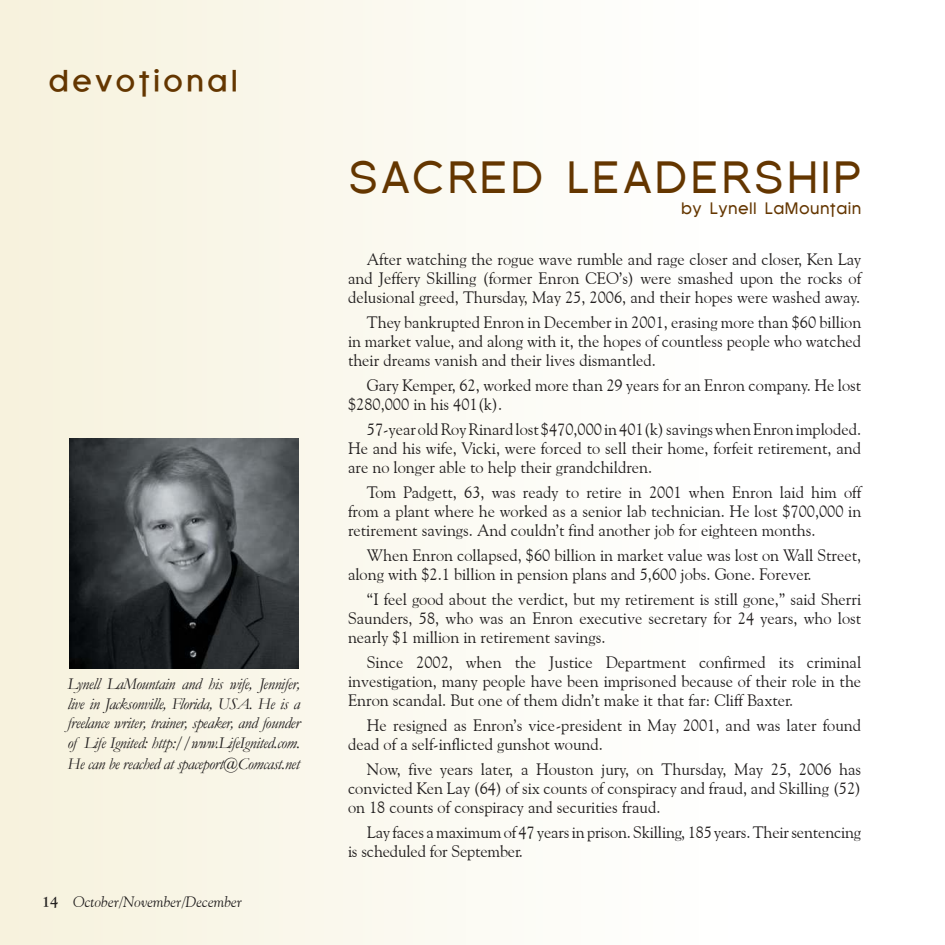
<style>
.page{position:relative;width:945px;height:945px;background:#fff}
.page>*{position:absolute;margin:0;border:0;box-sizing:border-box;transform-origin:0 0}
.t1{font:45px "Florencesans";letter-spacing:.065em;color:#643600}
.t2{font:700 30px "Florencesans";letter-spacing:.1em;color:#643600}
.t3{font:16.5px/19.2px "Goudy Old Style BT";color:#221f1f;text-align:justify}
.t4{font:italic 16.5px/20px "Garamond";letter-spacing:-.025em;color:#221f1f;text-align:justify}
.t5{font:16.5px "Florencesans";letter-spacing:.025em;color:#643600}
.t6{font:italic 15px "Goudy Old Style BT";color:#221f1f}
.s1{font-weight:700;font-style:normal}
</style>
<div class="page">
<img style="left:0;top:0;width:490px;height:945px">
<img style="left:70px;top:439px;width:228px;height:229px">
<h2 class="t2" style="left:48px;top:64px;width:191px">devotional</h2>
<p class="t4" style="left:68px;top:673px;width:234px">Lynell LaMountain and his wife, Jennifer, live in Jacksonville, Florida, USA. He is a freelance writer, trainer, speaker, and founder of Life Ignited: http://www.LifeIgnited.com.<br>He can be reached at spaceport@Comcast.net</p>
<p class="t6" style="left:42px;top:892px;width:201px"><span class="s1">14</span> October/November/December</p>
<h1 class="t1" style="left:348px;top:153px;width:515px">SACRED LEADERSHIP</h1>
<p class="t5" style="left:681px;top:199px;width:182px">by Lynell LaMountain</p>
<p class="t3" style="left:348px;top:249px;width:515px;text-indent:19px">After watching the rogue wave rumble and rage closer and closer, Ken Lay and Jeffery Skilling (former Enron CEO’s) were smashed upon the rocks of delusional greed, Thursday, May 25, 2006, and their hopes were washed away.</p>
<p class="t3" style="left:348px;top:312px;width:515px;text-indent:19px">They bankrupted Enron in December in 2001, erasing more than $60 billion in market value, and along with it, the hopes of countless people who watched their dreams vanish and their lives dismantled.</p>
<p class="t3" style="left:348px;top:375px;width:515px;text-indent:19px">Gary Kemper, 62, worked more than 29 years for an Enron company. He lost $280,000 in his 401(k).</p>
<p class="t3" style="left:348px;top:419px;width:515px;text-indent:19px">57-year old Roy Rinard lost $470,000 in 401(k) savings when Enron imploded.<br>He and his wife, Vicki, were forced to sell their home, forfeit retirement, and are no longer able to help their grandchildren.</p>
<p class="t3" style="left:348px;top:482px;width:515px;text-indent:19px">Tom Padgett, 63, was ready to retire in 2001 when Enron laid him off from a plant where he worked as a senior lab technician. He lost $700,000 in retirement savings. And couldn’t find another job for eighteen months.</p>
<p class="t3" style="left:348px;top:545px;width:515px;text-indent:19px">When Enron collapsed, $60 billion in market value was lost on Wall Street, along with $2.1 billion in pension plans and 5,600 jobs. Gone. Forever.</p>
<p class="t3" style="left:348px;top:589px;width:515px;text-indent:19px">“I feel good about the verdict, but my retirement is still gone,” said Sherri Saunders, 58, who was an Enron executive secretary for 24 years, who lost nearly $1 million in retirement savings.</p>
<p class="t3" style="left:348px;top:652px;width:515px;text-indent:19px">Since 2002, when the Justice Department confirmed its criminal investigation, many people have been imprisoned because of their role in the Enron scandal. But one of them didn’t make it that far: Cliff Baxter.</p>
<p class="t3" style="left:348px;top:715px;width:515px;text-indent:19px">He resigned as Enron’s vice-president in May 2001, and was later found dead of a self-inflicted gunshot wound.</p>
<p class="t3" style="left:348px;top:759px;width:515px;text-indent:19px">Now, five years later, a Houston jury, on Thursday, May 25, 2006 has convicted Ken Lay (64) of six counts of conspiracy and fraud, and Skilling (52) on 18 counts of conspiracy and securities fraud.</p>
<p class="t3" style="left:348px;top:822px;width:515px;text-indent:19px">Lay faces a maximum of 47 years in prison. Skilling, 185 years. Their sentencing is scheduled for September.</p>
</div>
